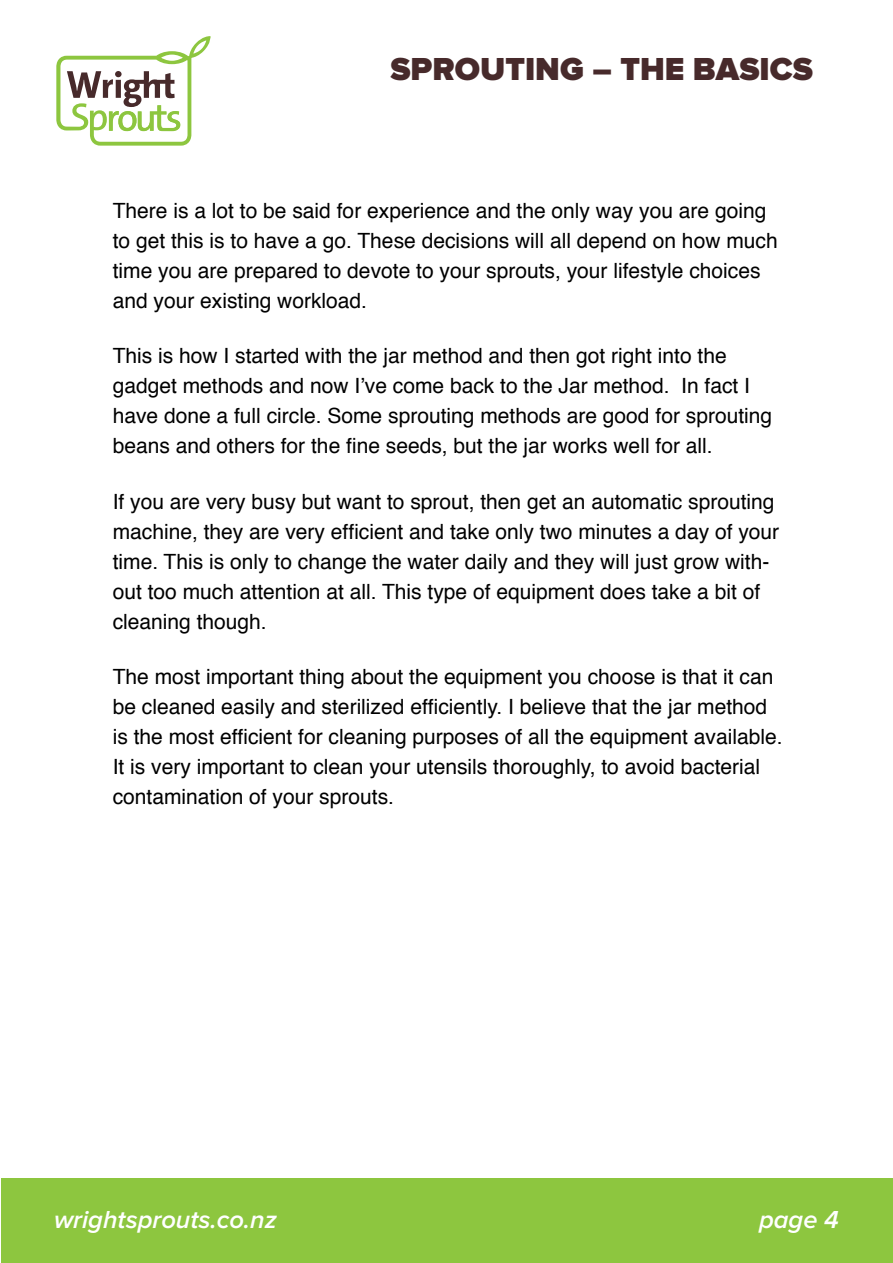
<style>
.page{position:relative;width:893px;height:1263px;background:#fff}
.page>*{position:absolute;margin:0;border:0;box-sizing:border-box;transform-origin:0 0}
.t1{font:900 33px "Proxima Nova";color:#472a2b}
.t2{font:italic 600 25.5px "Proxima Nova";color:#fff}
.t3{font:21px/30px "Helvetica";color:#000}
</style>
<div class="page">
<div style="left:1px;top:1178px;width:891px;height:84px;background:#8dc63f"></div>
<svg style="left:56px;top:36px;width:155px;height:110px"></svg>
<h1 class="t1" style="left:390px;top:54px;width:424px">SPROUTING – THE BASICS</h1>
<p class="t3" style="left:113px;top:196px;width:666px">There is a lot to be said for experience and the only way you are going to get this is to have a go. These decisions will all depend on how much time you are prepared to devote to your sprouts, your lifestyle choices and your existing workload.</p>
<p class="t3" style="left:113px;top:342px;width:661px">This is how I started with the jar method and then got right into the gadget methods and now I’ve come back to the Jar method. In fact I have done a full circle. Some sprouting methods are good for sprouting beans and others for the fine seeds, but the jar works well for all.</p>
<p class="t3" style="left:113px;top:487px;width:668px">If you are very busy but want to sprout, then get an automatic sprouting machine, they are very efficient and take only two minutes a day of your time. This is only to change the water daily and they will just grow with&shy;out too much attention at all. This type of equipment does take a bit of cleaning though.</p>
<p class="t3" style="left:113px;top:663px;width:671px">The most important thing about the equipment you choose is that it can be cleaned easily and sterilized efficiently. I believe that the jar method is the most efficient for cleaning purposes of all the equipment available.<br>It is very important to clean your utensils thoroughly, to avoid bacterial contamination of your sprouts.</p>
<p class="t2" style="left:54px;top:1208px;width:224px">wrightsprouts.co.nz</p>
<p class="t2" style="left:759px;top:1208px;width:81px">page 4</p>
</div>
